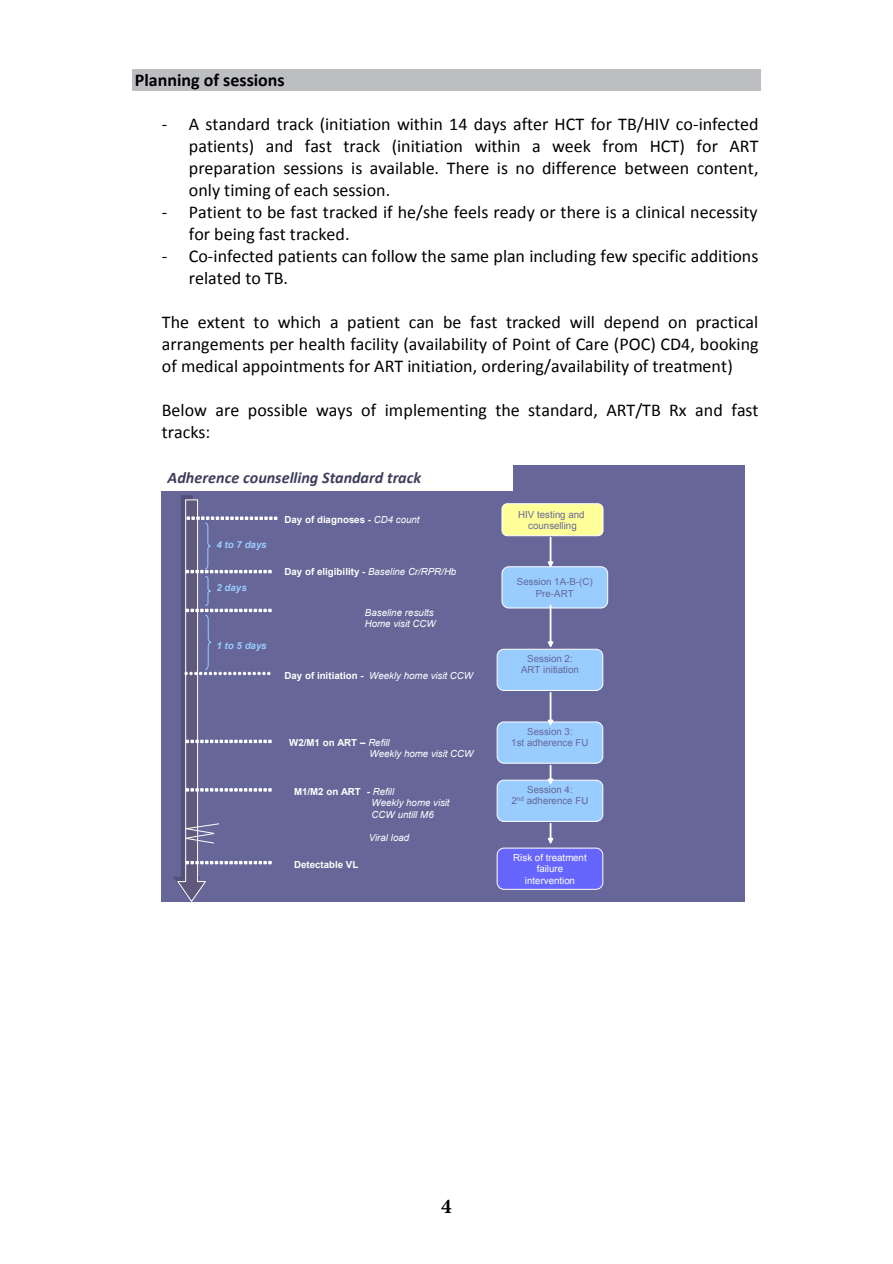
<style>
.page{position:relative;width:893px;height:1264px;background:#fff}
.page>*{position:absolute;margin:0;border:0;box-sizing:border-box;transform-origin:0 0}
.t1{font:700 21px "Minion Pro";color:#000}
.t2{font:18px/21.9px "Calibri";color:#000}
.t3{font:700 18px "Calibri";color:#000}
.t4{font:italic 700 16.2px "Calibri";color:#3e3e5c}
.t5{font:italic 9.75px/11.7px "Arial";color:#fff}
.t6{font:9.75px/11.4px "Arial";color:#669;text-align:center}
.t7{font:700 9.75px "Arial";letter-spacing:.005em;color:#fff}
.t8{font:9.75px/11.6px "Arial";letter-spacing:.005em;color:#fff;text-align:center}
.t9{font:italic 700 9.75px "Arial";letter-spacing:.005em;color:#9cf}
.s1{font-weight:400;font-style:italic}
.s2{font-weight:700;font-style:normal}
</style>
<div class="page">
<div style="left:133px;top:69px;width:628px;height:22px;background:#bcbec1"></div>
<div style="left:162px;top:465px;width:583px;height:436px;background:#669"></div>
<div style="left:502px;top:566px;width:106px;height:42px;background:#9cf;border-radius:7px"></div>
<div style="left:502px;top:566px;width:106px;height:42px;border:1px solid #fff;border-radius:7px"></div>
<div style="left:502px;top:503px;width:101px;height:32px;background:#ff9;border-radius:5px"></div>
<div style="left:502px;top:503px;width:101px;height:33px;border:1px solid #fff;border-radius:5px"></div>
<svg style="left:548px;top:537px;width:5px;height:30px"></svg>
<div style="left:497px;top:649px;width:106px;height:41px;background:#9cf;border-radius:7px"></div>
<div style="left:497px;top:648px;width:106px;height:42px;border:1px solid #fff;border-radius:7px"></div>
<div style="left:497px;top:721px;width:106px;height:42px;background:#9cf;border-radius:7px"></div>
<div style="left:497px;top:721px;width:106px;height:42px;border:1px solid #fff;border-radius:7px"></div>
<div style="left:497px;top:780px;width:106px;height:41px;background:#9cf;border-radius:7px"></div>
<div style="left:497px;top:779px;width:106px;height:42px;border:1px solid #fff;border-radius:7px"></div>
<div style="left:497px;top:847px;width:106px;height:42px;background:#66f;border-radius:7px"></div>
<div style="left:497px;top:847px;width:106px;height:42px;border:1px solid #fff;border-radius:7px"></div>
<svg style="left:548px;top:605px;width:5px;height:42px"></svg>
<svg style="left:548px;top:692px;width:5px;height:33px"></svg>
<svg style="left:548px;top:764px;width:5px;height:20px"></svg>
<svg style="left:548px;top:823px;width:5px;height:20px"></svg>
<div style="left:162px;top:465px;width:351px;height:25px;background:#fff"></div>
<svg style="left:173px;top:495px;width:104px;height:407px"></svg>
<p class="t3" style="left:135px;top:69px;width:151px">Planning of sessions</p>
<p class="t2" style="left:189px;top:113px;width:571px;text-align:justify;text-indent:-27px">- A standard track (initiation within 14 days after HCT for TB/HIV co-infected patients) and fast track (initiation within a week from HCT) for ART preparation sessions is available. There is no difference between content, only timing of each session.</p>
<p class="t2" style="left:189px;top:201px;width:570px;text-indent:-27px">- Patient to be fast tracked if he/she feels ready or there is a clinical necessity for being fast tracked.</p>
<p class="t2" style="left:189px;top:245px;width:571px;text-indent:-27px">- Co-infected patients can follow the same plan including few specific additions related to TB.</p>
<p class="t2" style="left:162px;top:311px;width:598px;text-align:justify">The extent to which a patient can be fast tracked will depend on practical arrangements per health facility (availability of Point of Care (POC) CD4, booking of medical appointments for ART initiation, ordering/availability of treatment)</p>
<p class="t2" style="left:162px;top:399px;width:598px">Below are possible ways of implementing the standard, ART/TB Rx and fast tracks:</p>
<p class="t4" style="left:168px;top:467px;width:255px">Adherence counselling Standard track</p>
<p class="t9" style="left:216px;top:538px;width:52px">4 to 7 days</p>
<p class="t9" style="left:216px;top:581px;width:32px">2 days</p>
<p class="t9" style="left:216px;top:639px;width:52px">1 to 5 days</p>
<p class="t7" style="left:285px;top:513px;width:137px">Day of diagnoses - <span class="s1">CD4 count</span></p>
<p class="t7" style="left:285px;top:565px;width:173px">Day of eligibility - <span class="s1">Baseline Cr/RPR/Hb</span></p>
<p class="t5" style="left:365px;top:606px;width:73px">Baseline results<br>Home visit CCW</p>
<p class="t5" style="left:285px;top:669px;width:190px"><span class="s2">Day of initiation -</span> Weekly home visit CCW</p>
<p class="t5" style="left:369px;top:736px;width:106px;text-indent:-80px"><span class="s2">W2/M1 on ART</span> <span class="s2">–</span> Refill<br>Weekly home visit CCW</p>
<p class="t5" style="left:372px;top:785px;width:80px;text-indent:-78px"><span class="s2">M1/M2 on ART -</span> Refill<br>Weekly home visit<br>CCW untill M6</p>
<p class="t5" style="left:369px;top:831px;width:42px">Viral load</p>
<p class="t6" style="left:518px;top:508px;width:68px">HIV testing and counselling</p>
<p class="t6" style="left:517px;top:576px;width:77px">Session 1A-B-(C)<br>Pre-ART</p>
<p class="t6" style="left:521px;top:652px;width:59px">Session 2:<br>ART initiation</p>
<p class="t6" style="left:511px;top:725px;width:79px">Session 3:<br>1st adherence FU</p>
<p class="t6" style="left:512px;top:783px;width:78px">Session 4:<br>2<sup>nd</sup> adherence FU</p>
<p class="t7" style="left:294px;top:857px;width:66px">Detectable VL</p>
<p class="t8" style="left:513px;top:851px;width:75px">Risk of treatment failure intervention</p>
<p class="t1" style="left:441px;top:1191px;width:12px">4</p>
</div>
